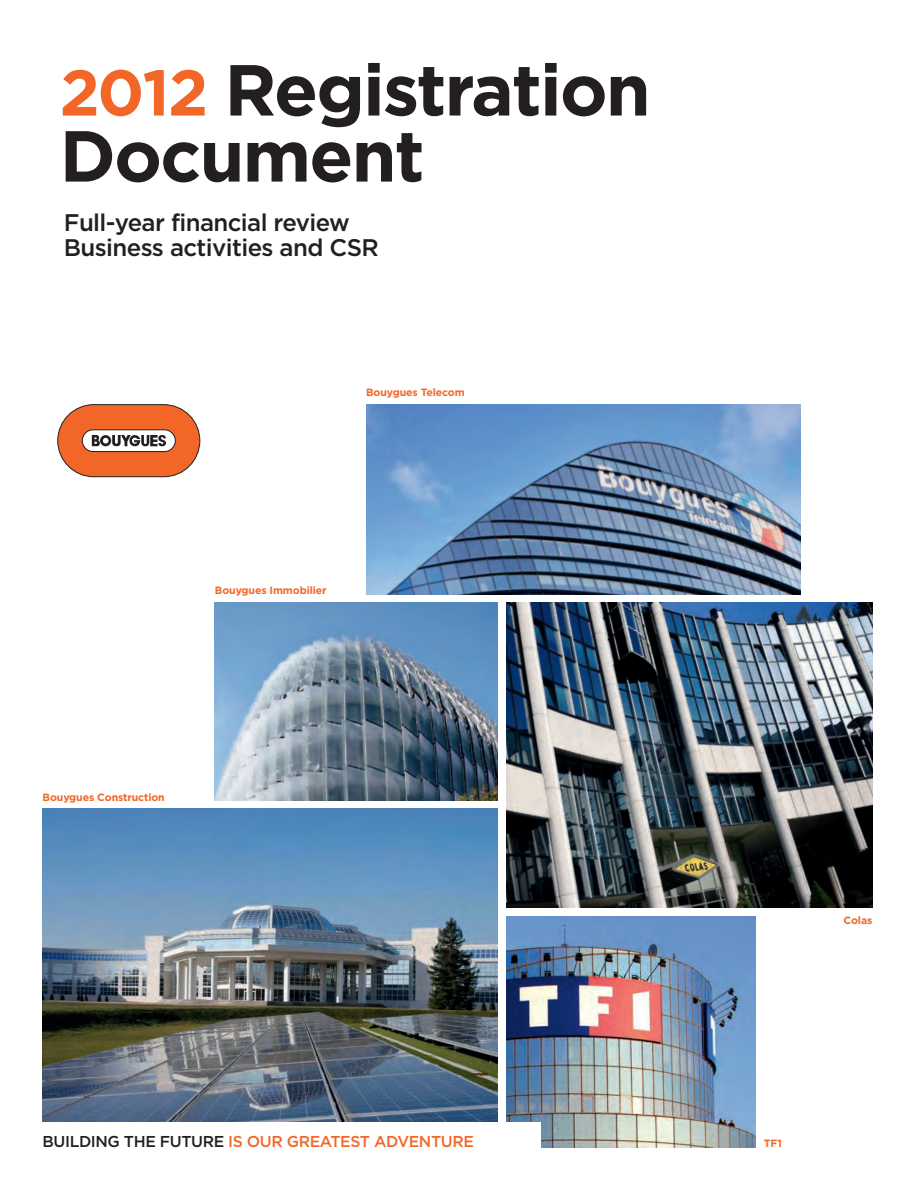
<style>
.page{position:relative;width:915px;height:1191px;background:#fff}
.page>*{position:absolute;margin:0;border:0;box-sizing:border-box;transform-origin:0 0}
.t1{font:700 72px/66px "Gotham";letter-spacing:-.025em;color:#231f20}
.t2{font:500 24px/24.8px "Gotham";letter-spacing:-.025em;color:#231f20}
.t3{font:500 15.75px "Gotham";letter-spacing:-.025em;color:#f26728}
.t4{font:700 10.5px "Gotham";letter-spacing:-.01em;color:#f26728}
.s1{font-size:64.5px;color:#f26728}
.s2{color:#231f20}
</style>
<div class="page">
<img style="left:43px;top:808px;width:454px;height:314px">
<img style="left:215px;top:602px;width:282px;height:198px">
<img style="left:366px;top:404px;width:433px;height:190px">
<img style="left:506px;top:602px;width:366px;height:306px">
<img style="left:506px;top:916px;width:249px;height:231px">
<div style="left:58px;top:404px;width:142px;height:73px;background:#f26728;border-radius:36px"></div>
<div style="left:57px;top:404px;width:143px;height:73px;border:1px solid #231f20;border-radius:36px"></div>
<div style="left:82px;top:430px;width:93px;height:21px;background:#fff;border-radius:11px"></div>
<div style="left:82px;top:429px;width:93px;height:23px;border:1px solid #231f20;border-radius:11px"></div>
<svg style="left:92px;top:435px;width:74px;height:11px"></svg>
<div style="left:38px;top:1122px;width:502px;height:49px;background:#fff"></div>
<p class="t1" style="left:60px;top:58px;width:592px"><span class="s1">2012</span> Registration<br>Document</p>
<p class="t2" style="left:64px;top:210px;width:316px">Full-year financial review<br>Business activities and CSR</p>
<p class="t4" style="left:366px;top:386px;width:100px">Bouygues Telecom</p>
<p class="t4" style="left:215px;top:584px;width:113px">Bouygues Immobilier</p>
<p class="t4" style="left:43px;top:790px;width:124px">Bouygues Construction</p>
<p class="t4" style="left:843px;top:914px;width:30px">Colas</p>
<p class="t3" style="left:43px;top:1132px;width:433px"><span class="s2">BUILDING THE FUTURE</span> IS OUR GREATEST ADVENTURE</p>
<p class="t4" style="left:763px;top:1137px;width:19px">TF1</p>
</div>
